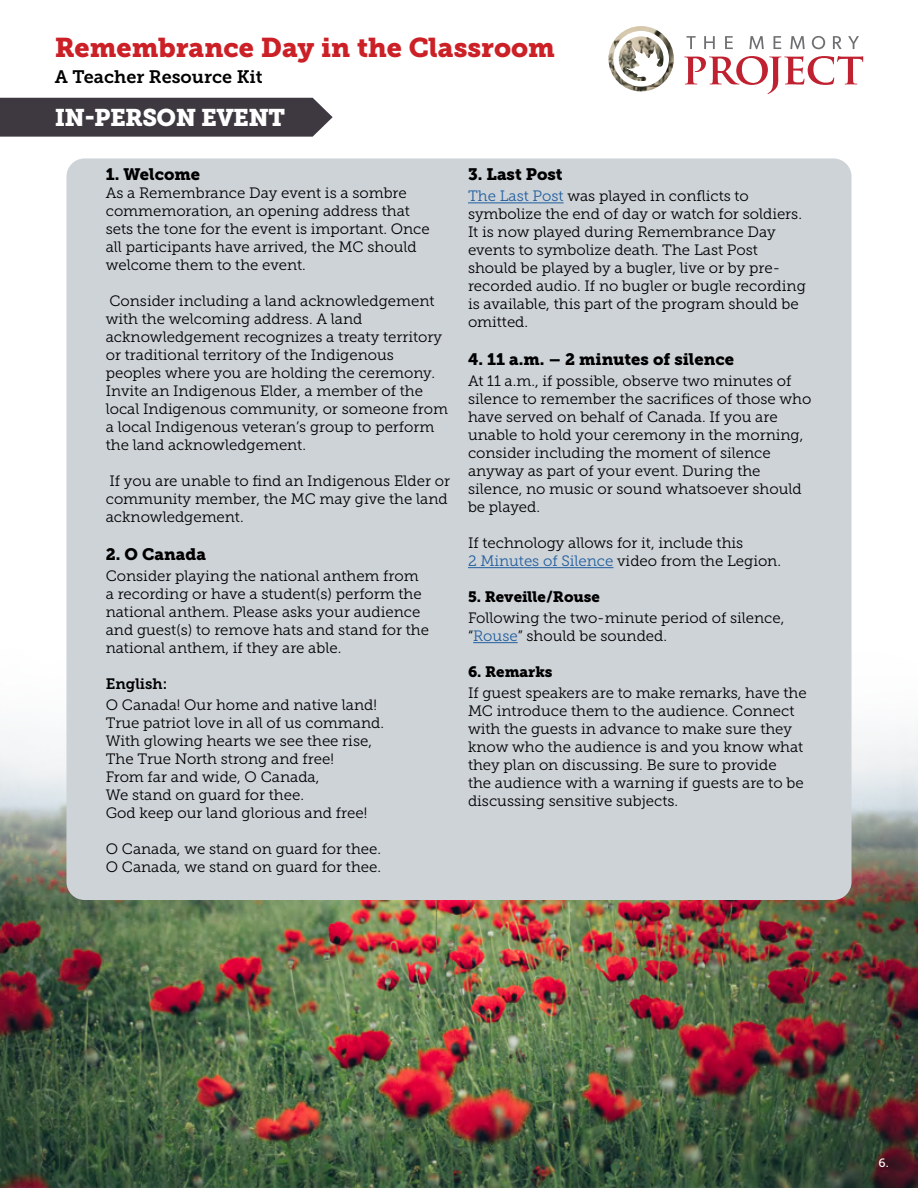
<style>
.page{position:relative;width:918px;height:1188px;background:#fff}
.page>*{position:absolute;margin:0;border:0;box-sizing:border-box;transform-origin:0 0}
.t1{font:27px "Museo Slab 900";color:#cc2027}
.t2{font:24px "Museo Slab 900";letter-spacing:-.025em;color:#fff}
.t3{font:18px "Museo Slab 700";color:#000}
.t4{font:16.5px "Museo Slab 900";color:#000}
.t5{font:15px/18px "Museo Slab 300";color:#000}
.t6{font:15px "Museo Slab 900";color:#000}
.t7{font:15px "Museo Slab 700";color:#000}
.t8{font:12px "Museo Slab 500";color:#fff}
.s1{color:#215e9e}
</style>
<div class="page">
<img style="left:0;top:731px;width:918px;height:457px">
<div style="left:0;top:98px;width:333px;height:39px;background:#3e3940"></div>
<div style="left:66px;top:158px;width:786px;height:742px;background:#ced3d8;border-radius:18px"></div>
<hr style="left:468px;top:202px;width:96px;height:1px;background:#215e9e">
<hr style="left:468px;top:567px;width:145px;height:1px;background:#215e9e">
<hr style="left:473px;top:642px;width:45px;height:1px;background:#215e9e">
<svg style="left:687px;top:36px;width:9px;height:13px"></svg>
<svg style="left:704px;top:36px;width:11px;height:13px"></svg>
<svg style="left:725px;top:36px;width:8px;height:13px"></svg>
<svg style="left:749px;top:36px;width:15px;height:13px"></svg>
<svg style="left:774px;top:36px;width:7px;height:13px"></svg>
<svg style="left:790px;top:36px;width:15px;height:13px"></svg>
<svg style="left:812px;top:36px;width:13px;height:13px"></svg>
<svg style="left:833px;top:36px;width:9px;height:13px"></svg>
<svg style="left:848px;top:36px;width:11px;height:13px"></svg>
<svg style="left:684px;top:56px;width:179px;height:38px"></svg>
<img style="left:608px;top:26px;width:66px;height:65px">
<h1 class="t1" style="left:55px;top:32px;width:502px">Remembrance Day in the Classroom</h1>
<p class="t3" style="left:55px;top:67px;width:209px">A Teacher Resource Kit</p>
<h2 class="t2" style="left:55px;top:104px;width:232px">IN-PERSON EVENT</h2>
<p class="t4" style="left:106px;top:165px;width:96px">1. Welcome</p>
<p class="t5" style="left:106px;top:184px;width:326px">As a Remembrance Day event is a sombre commemoration, an opening address that sets the tone for the event is important. Once all participants have arrived, the MC should welcome them to the event.</p>
<p class="t5" style="left:106px;top:292px;width:344px">Consider including a land acknowledgement with the welcoming address. A land acknowledgement recognizes a treaty territory or traditional territory of the Indigenous peoples where you are holding the ceremony.<br>Invite an Indigenous Elder, a member of the local Indigenous community, or someone from a local Indigenous veteran’s group to perform the land acknowledgement.</p>
<p class="t5" style="left:106px;top:472px;width:346px">If you are unable to find an Indigenous Elder or community member, the MC may give the land acknowledgement.</p>
<p class="t4" style="left:106px;top:545px;width:102px">2. O Canada</p>
<p class="t5" style="left:106px;top:567px;width:325px">Consider playing the national anthem from a recording or have a student(s) perform the national anthem. Please asks your audience and guest(s) to remove hats and stand for the national anthem, if they are able.</p>
<p class="t7" style="left:106px;top:675px;width:63px">English:</p>
<p class="t5" style="left:106px;top:696px;width:280px">O Canada! Our home and native land!<br>True patriot love in all of us command.<br>With glowing hearts we see thee rise,<br>The True North strong and free!<br>From far and wide, O Canada,<br>We stand on guard for thee.<br>God keep our land glorious and free!</p>
<p class="t5" style="left:106px;top:840px;width:277px">O Canada, we stand on guard for thee.<br>O Canada, we stand on guard for thee.</p>
<p class="t4" style="left:468px;top:165px;width:96px">3. Last Post</p>
<p class="t5" style="left:468px;top:187px;width:339px"><span class="s1">The Last Post</span> was played in conflicts to symbolize the end of day or watch for soldiers.<br>It is now played during Remembrance Day events to symbolize death. The Last Post should be played by a bugler, live or by pre&shy;recorded audio. If no bugler or bugle recording is available, this part of the program should be omitted.</p>
<p class="t4" style="left:468px;top:350px;width:268px">4. 11 a.m. – 2 minutes of silence</p>
<p class="t5" style="left:468px;top:372px;width:345px">At 11 a.m., if possible, observe two minutes of silence to remember the sacrifices of those who have served on behalf of Canada. If you are unable to hold your ceremony in the morning, consider including the moment of silence anyway as part of your event. During the silence, no music or sound whatsoever should be played.</p>
<p class="t5" style="left:468px;top:534px;width:315px">If technology allows for it, include this<br><span class="s1">2 Minutes of Silence</span> video from the Legion.</p>
<p class="t6" style="left:468px;top:588px;width:133px">5. Reveille/Rouse</p>
<p class="t5" style="left:468px;top:609px;width:318px">Following the two-minute period of silence, “<span class="s1">Rouse</span>” should be sounded.</p>
<p class="t6" style="left:468px;top:663px;width:86px">6. Remarks</p>
<p class="t5" style="left:468px;top:684px;width:340px">If guest speakers are to make remarks, have the MC introduce them to the audience. Connect with the guests in advance to make sure they know who the audience is and you know what they plan on discussing. Be sure to provide<br>the audience with a warning if guests are to be discussing sensitive subjects.</p>
<p class="t8" style="left:879px;top:1156px;width:12px">6.</p>
</div>
